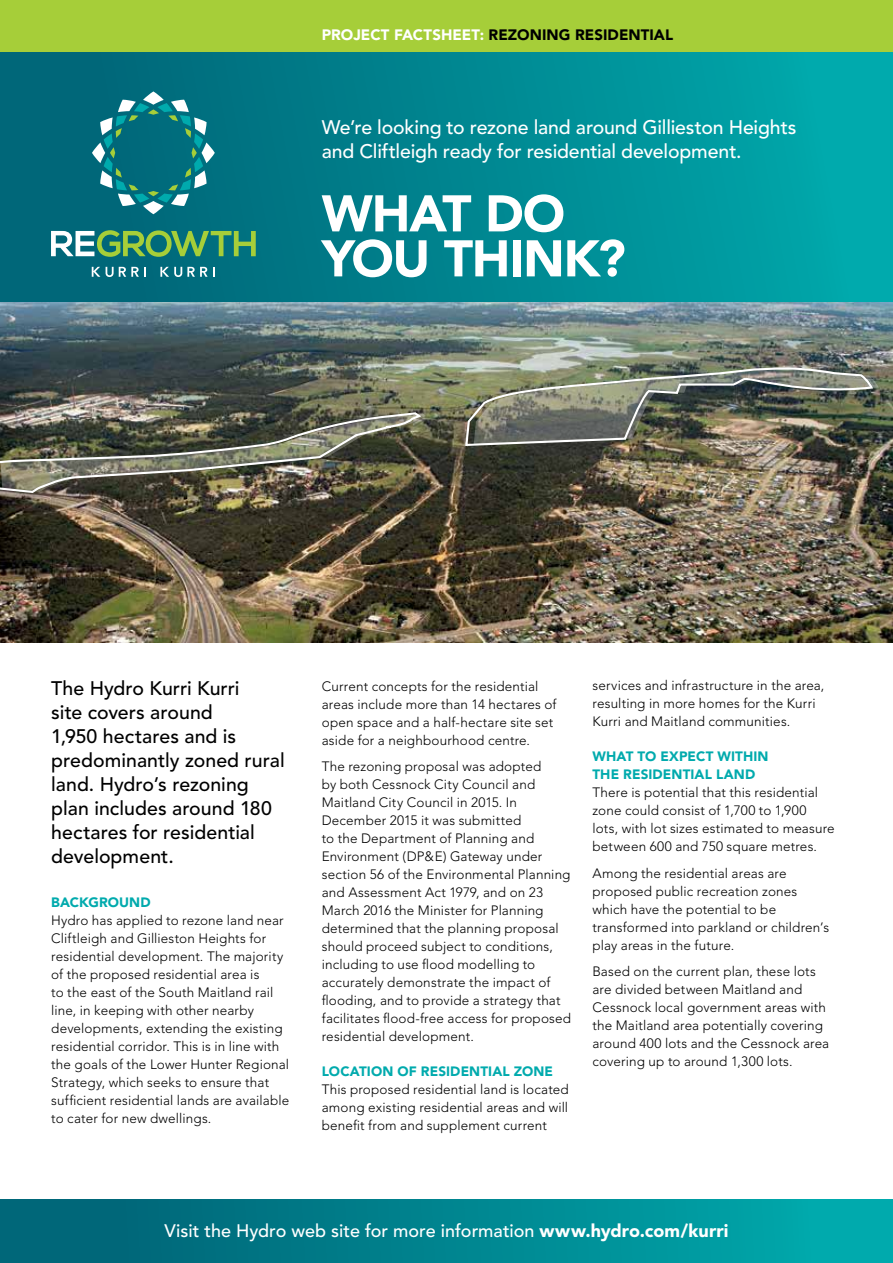
<style>
.page{position:relative;width:893px;height:1263px;background:#fff}
.page>*{position:absolute;margin:0;border:0;box-sizing:border-box;transform-origin:0 0}
.t1{font:900 51px/45px "Avenir";letter-spacing:-.025em;color:#fff}
.t2{font:500 19.5px/24px "Avenir";letter-spacing:.005em;color:#000}
.t3{font:500 19.5px/24px "Avenir";letter-spacing:-.01em;color:#fff}
.t4{font:500 18px "Avenir";color:#fff}
.t5{font:900 15px "Avenir";letter-spacing:.005em;color:#000}
.t6{font:300 13.5px/18px "Avenir";letter-spacing:.01em;color:#000}
.t7{font:900 13.5px/18px "Avenir";letter-spacing:.01em;color:#00aaad}
.s1{color:#fff}
.s2{font-weight:900}
</style>
<div class="page">
<img style="left:0;top:302px;width:893px;height:340px">
<div style="left:0;top:51px;width:893px;height:251px;background:linear-gradient(to right,#005f72,#00abad)"></div>
<div style="left:0;top:1199px;width:893px;height:64px;background:linear-gradient(to right,#005f72,#00adae)"></div>
<svg style="left:51px;top:230px;width:205px;height:27px;background:#559d74"></svg>
<svg style="left:92px;top:267px;width:8px;height:10px"></svg>
<svg style="left:106px;top:267px;width:40px;height:10px"></svg>
<svg style="left:160px;top:267px;width:55px;height:10px"></svg>
<svg style="left:92px;top:91px;width:123px;height:123px;background:#20818b"></svg>
<img style="left:464px;top:368px;width:415px;height:79px">
<img style="left:0;top:411px;width:426px;height:83px">
<div style="left:0;top:0;width:893px;height:51px;background:#a6ce39"></div>
<p class="t5" style="left:322px;top:25px;width:353px"><span class="s1">PROJECT FACTSHEET:</span> REZONING RESIDENTIAL</p>
<h2 class="t3" style="left:322px;top:116px;width:476px">We’re looking to rezone land around Gillieston Heights and Cliftleigh ready for residential development.</h2>
<h1 class="t1" style="left:322px;top:191px;width:305px">WHAT DO<br>YOU THINK?</h1>
<h2 class="t2" style="left:51px;top:677px;width:235px">The Hydro Kurri Kurri<br>site covers around<br>1,950 hectares and is predominantly zoned rural land. Hydro’s rezoning plan includes around 180 hectares for residential development.</h2>
<p class="t7" style="left:51px;top:893px;width:101px">BACKGROUND</p>
<p class="t6" style="left:51px;top:911px;width:239px">Hydro has applied to rezone land near Cliftleigh and Gillieston Heights for residential development. The majority of the proposed residential area is<br>to the east of the South Maitland rail line, in keeping with other nearby developments, extending the existing residential corridor. This is in line with the goals of the Lower Hunter Regional Strategy, which seeks to ensure that sufficient residential lands are available to cater for new dwellings.</p>
<p class="t6" style="left:322px;top:677px;width:236px">Current concepts for the residential areas include more than 14 hectares of open space and a half-hectare site set aside for a neighbourhood centre.</p>
<p class="t6" style="left:322px;top:757px;width:251px">The rezoning proposal was adopted<br>by both Cessnock City Council and Maitland City Council in 2015. In December 2015 it was submitted<br>to the Department of Planning and Environment (DP&amp;E) Gateway under section 56 of the Environmental Planning and Assessment Act 1979, and on 23<br>March 2016 the Minister for Planning determined that the planning proposal should proceed subject to conditions, including to use flood modelling to accurately demonstrate the impact of flooding, and to provide a strategy that facilitates flood-free access for proposed residential development.</p>
<p class="t7" style="left:322px;top:1062px;width:233px">LOCATION OF RESIDENTIAL ZONE</p>
<p class="t6" style="left:322px;top:1080px;width:249px;text-align:justify">This proposed residential land is located among existing residential areas and will benefit from and supplement current</p>
<p class="t6" style="left:592px;top:677px;width:233px">services and infrastructure in the area, resulting in more homes for the Kurri<br>Kurri and Maitland communities.</p>
<p class="t7" style="left:592px;top:748px;width:178px">WHAT TO EXPECT WITHIN<br>THE RESIDENTIAL LAND</p>
<p class="t6" style="left:592px;top:784px;width:244px">There is potential that this residential zone could consist of 1,700 to 1,900 lots, with lot sizes estimated to measure between 600 and 750 square metres.</p>
<p class="t6" style="left:592px;top:864px;width:238px">Among the residential areas are proposed public recreation zones which have the potential to be transformed into parkland or children’s play areas in the future.</p>
<p class="t6" style="left:592px;top:963px;width:238px">Based on the current plan, these lots are divided between Maitland and Cessnock local government areas with the Maitland area potentially covering around 400 lots and the Cessnock area covering up to around 1,300 lots.</p>
<h3 class="t4" style="left:165px;top:1220px;width:565px">Visit the Hydro web site for more information <span class="s2">www.hydro.com/kurri</span></h3>
</div>
